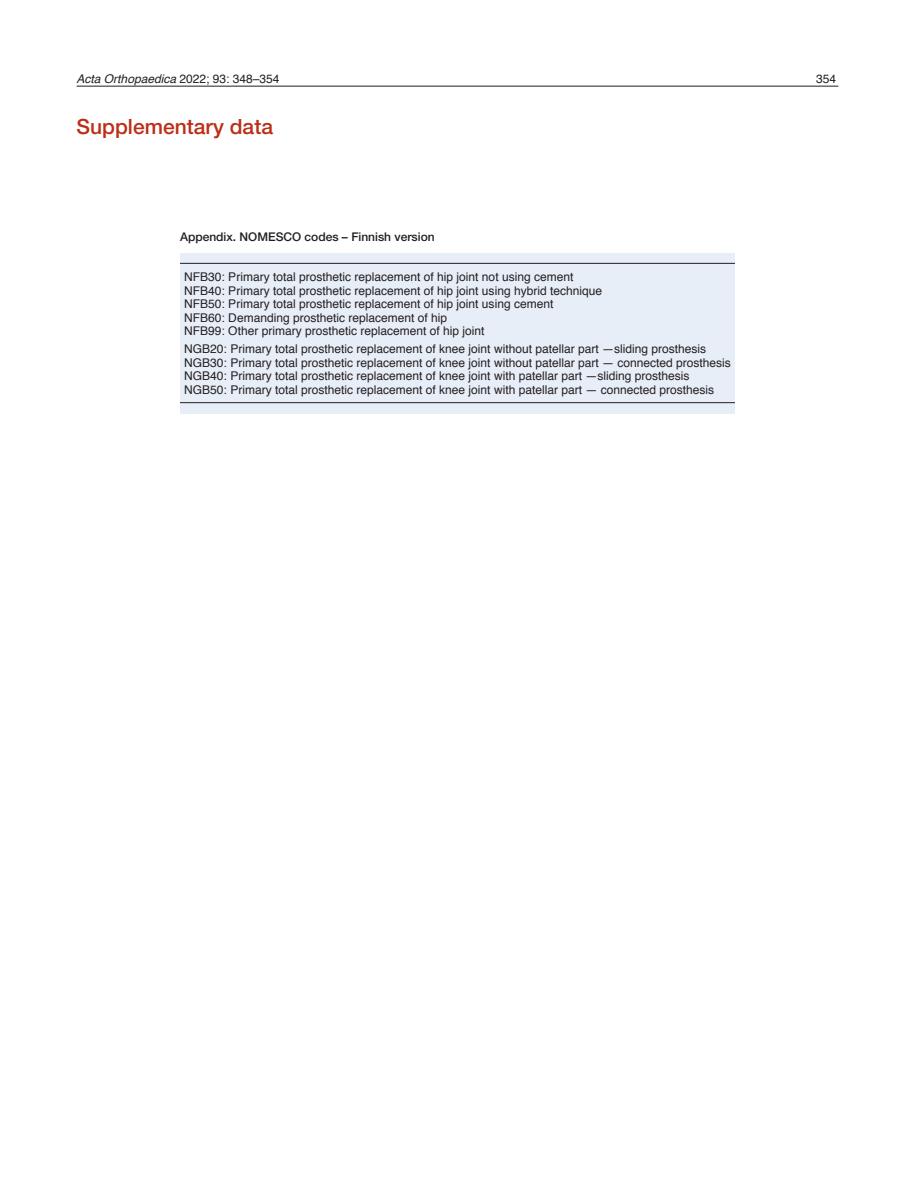
<style>
.page{position:relative;width:915px;height:1191px;background:#fff}
.page>*{position:absolute;margin:0;border:0;box-sizing:border-box;transform-origin:0 0}
.t1{font:500 21px "Helvetica Neue LTW1 G";color:#bc2e18}
.t2{font:12px/13.5px "Helvetica";color:#231f20}
.t3{font:500 12px "Helvetica Neue LTW1 G";color:#231f20}
.t4{font:italic 12px "Helvetica";color:#231f20}
.s1{font-style:normal}
</style>
<div class="page">
<hr style="left:77px;top:86px;width:761px;height:1px;background:#231f20">
<div style="left:180px;top:253px;width:554px;height:161px;background:#e8eef8"></div>
<hr style="left:180px;top:263px;width:554px;height:1px;background:#231f20">
<hr style="left:180px;top:402px;width:554px;height:1px;background:#231f20">
<p class="t4" style="left:77px;top:70px;width:204px">Acta Orthopaedica <span class="s1">2022; 93: 348–354</span></p>
<p class="t2" style="left:816px;top:73px;width:22px">354</p>
<h1 class="t1" style="left:77px;top:114px;width:198px">Supplementary data</h1>
<p class="t3" style="left:180px;top:229px;width:256px">Appendix. NOMESCO codes – Finnish version</p>
<p class="t2" style="left:184px;top:271px;width:419px">NFB30: Primary total prosthetic replacement of hip joint not using cement NFB40: Primary total prosthetic replacement of hip joint using hybrid technique NFB50: Primary total prosthetic replacement of hip joint using cement<br>NFB60: Demanding prosthetic replacement of hip<br>NFB99: Other primary prosthetic replacement of hip joint</p>
<p class="t2" style="left:184px;top:342px;width:548px">NGB20: Primary total prosthetic replacement of knee joint without patellar part —sliding prosthesis NGB30: Primary total prosthetic replacement of knee joint without patellar part — connected prosthesis NGB40: Primary total prosthetic replacement of knee joint with patellar part —sliding prosthesis NGB50: Primary total prosthetic replacement of knee joint with patellar part — connected prosthesis</p>
</div>
